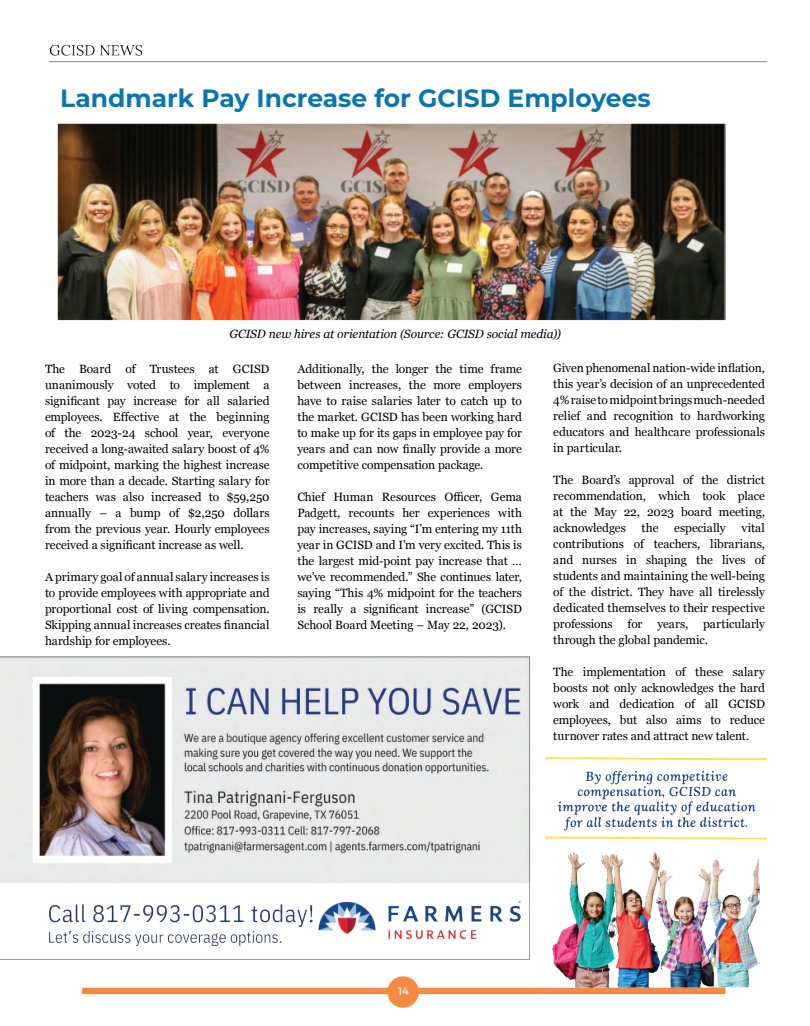
<style>
.page{position:relative;width:810px;height:1026px;background:#fff}
.page>*{position:absolute;margin:0;border:0;box-sizing:border-box;transform-origin:0 0}
.t1{font:700 25px "Montserrat";color:#0876b1}
.t2{font:12px/16px "Georgia";letter-spacing:-.005em;color:#000;text-align:justify}
.t3{font:italic 12px "Georgia";letter-spacing:-.01em;color:#000}
</style>
<div class="page">
<img style="left:0;top:44px;width:768px;height:964px">
<h1 class="t1" style="left:60px;top:80px;width:592px">Landmark Pay Increase for GCISD Employees</h1>
<p class="t3" style="left:229px;top:325px;width:333px">GCISD new hires at orientation (Source: GCISD social media))</p>
<p class="t2" style="left:45px;top:361px;width:226px">The Board of Trustees at GCISD unanimously voted to implement a significant pay increase for all salaried employees. Effective at the beginning of the 2023-24 school year, everyone received a long-awaited salary boost of 4% of midpoint, marking the highest increase in more than a decade. Starting salary for teachers was also increased to $59,250 annually – a bump of $2,250 dollars from the previous year. Hourly employees received a significant increase as well.</p>
<p class="t2" style="left:45px;top:569px;width:226px">A primary goal of annual salary increases is to provide employees with appropriate and proportional cost of living compensation.<br>Skipping annual increases creates financial hardship for employees.</p>
<p class="t2" style="left:297px;top:361px;width:226px">Additionally, the longer the time frame between increases, the more employers have to raise salaries later to catch up to the market. GCISD has been working hard to make up for its gaps in employee pay for years and can now finally provide a more competitive compensation package.</p>
<p class="t2" style="left:297px;top:489px;width:226px">Chief Human Resources Officer, Gema Padgett, recounts her experiences with pay increases, saying “I’m entering my 11th year in GCISD and I’m very excited. This is the largest mid-point pay increase that … we’ve recommended.” She continues later, saying “This 4% midpoint for the teachers is really a significant increase” (GCISD School Board Meeting – May 22, 2023).</p>
<p class="t2" style="left:553px;top:360px;width:213px">Given phenomenal nation-wide inflation, this year’s decision of an unprecedented 4% raise to midpoint brings much-needed relief and recognition to hardworking educators and healthcare professionals in particular.</p>
<p class="t2" style="left:553px;top:472px;width:213px">The Board’s approval of the district recommendation, which took place at the May 22, 2023 board meeting, acknowledges</p>
<p class="t2" style="left:553px;top:520px;width:213px;text-indent:188px">vital contributions of teachers, librarians, and nurses in shaping the lives of students and maintaining the well-being of the district. They have all tirelessly dedicated themselves to their respective professions for years, particularly through the global pandemic.</p>
<p class="t2" style="left:553px;top:664px;width:213px">The implementation of these salary boosts not only acknowledges the hard work and dedication of all GCISD employees, but also aims to reduce turnover rates and attract new talent.</p>
<p class="t2" style="left:642px;top:520px;width:18px">the</p>
<p class="t2" style="left:674px;top:520px;width:53px">especially</p>
</div>
